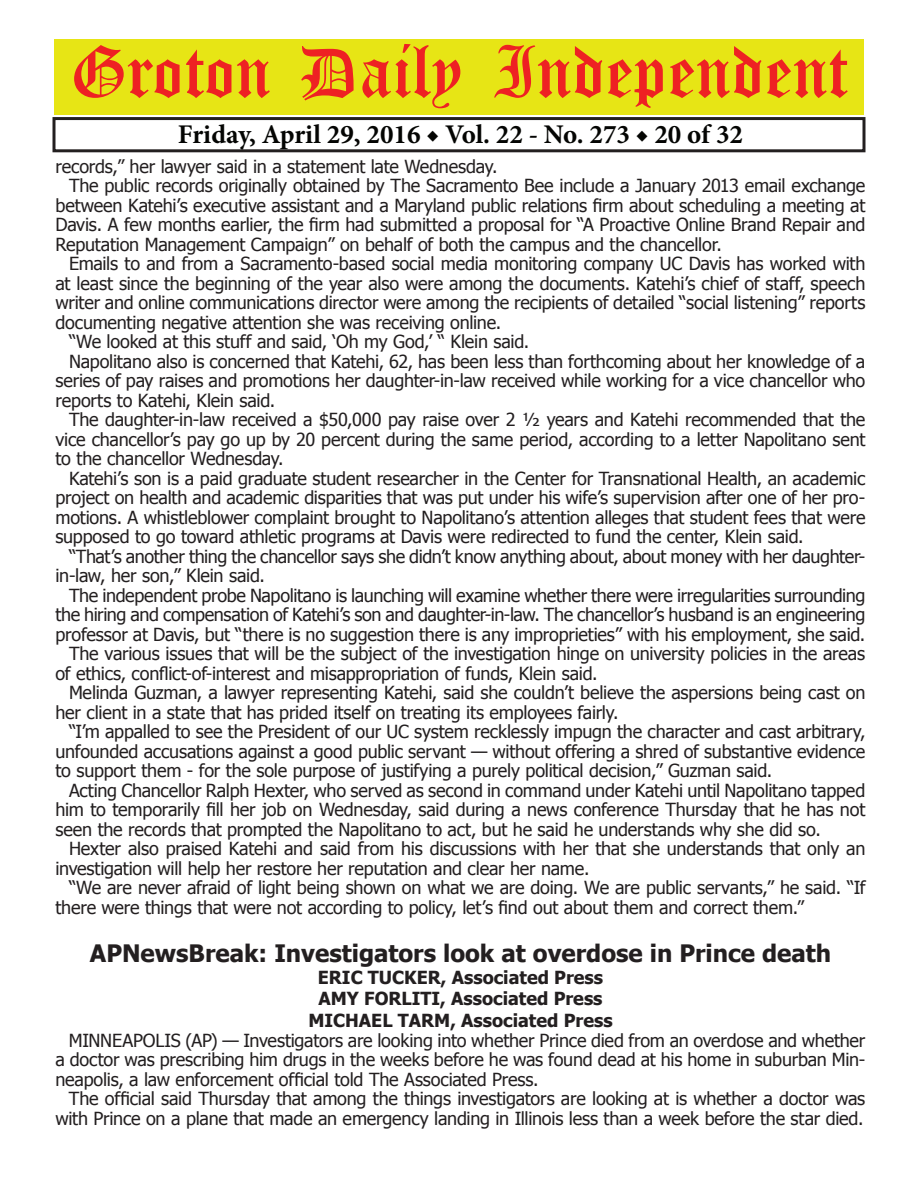
<style>
.page{position:relative;width:918px;height:1188px;background:#fff}
.page>*{position:absolute;margin:0;border:0;box-sizing:border-box;transform-origin:0 0}
.t1{font:54px "Old English Five";color:#ee2123}
.t2{font:700 27px "Minion Pro";color:#040503}
.t3{font:700 24px "Tahoma";color:#231f20}
.t4{font:18px/19.5px "Tahoma";letter-spacing:-.015em;color:#231f20;text-align:justify}
.t5{font:700 18px/21.6px "Tahoma";color:#231f20;text-align:center}
</style>
<div class="page">
<div style="left:52px;top:117px;width:814px;height:35px;border:3px solid #231f20"></div>
<div style="left:54px;top:40px;width:810px;height:75px;background:#e7e515"></div>
<h1 class="t1" style="left:70px;top:47px;width:779px">Groton Daily Independent</h1>
<h2 class="t2" style="left:178px;top:116px;width:567px">Friday, April 29, 2016 ◆ Vol. 22 - No. 273 ◆ 20 of 32</h2>
<p class="t4" style="left:56px;top:156px;width:444px">records,” her lawyer said in a statement late Wednesday.</p>
<p class="t4" style="left:69px;top:175px;width:798px">The public records originally obtained by The Sacramento Bee include a January 2013 email exchange</p>
<p class="t4" style="left:56px;top:195px;width:811px">between Katehi’s executive assistant and a Maryland public relations firm about scheduling a meeting at</p>
<p class="t4" style="left:56px;top:214px;width:811px">Davis. A few months earlier, the firm had submitted a proposal for “A Proactive Online Brand Repair and</p>
<p class="t4" style="left:56px;top:234px;width:668px">Reputation Management Campaign” on behalf of both the campus and the chancellor.</p>
<p class="t4" style="left:69px;top:253px;width:798px">Emails to and from a Sacramento-based social media monitoring company UC Davis has worked with</p>
<p class="t4" style="left:56px;top:273px;width:811px">at least since the beginning of the year also were among the documents. Katehi’s chief of staff, speech</p>
<p class="t4" style="left:56px;top:292px;width:811px">writer and online communications director were among the recipients of detailed “social listening” reports</p>
<p class="t4" style="left:56px;top:312px;width:447px">documenting negative attention she was receiving online.</p>
<p class="t4" style="left:69px;top:331px;width:462px">“We looked at this stuff and said, ‘Oh my God,’ “ Klein said.</p>
<p class="t4" style="left:69px;top:351px;width:798px">Napolitano also is concerned that Katehi, 62, has been less than forthcoming about her knowledge of a</p>
<p class="t4" style="left:56px;top:370px;width:811px">series of pay raises and promotions her daughter-in-law received while working for a vice chancellor who</p>
<p class="t4" style="left:56px;top:390px;width:221px">reports to Katehi, Klein said.</p>
<p class="t4" style="left:69px;top:409px;width:798px">The daughter-in-law received a $50,000 pay raise over 2 ½ years and Katehi recommended that the</p>
<p class="t4" style="left:56px;top:429px;width:811px">vice chancellor’s pay go up by 20 percent during the same period, according to a letter Napolitano sent</p>
<p class="t4" style="left:56px;top:448px;width:230px">to the chancellor Wednesday.</p>
<p class="t4" style="left:69px;top:468px;width:798px">Katehi’s son is a paid graduate student researcher in the Center for Transnational Health, an academic</p>
<p class="t4" style="left:56px;top:487px;width:812px">project on health and academic disparities that was put under his wife’s supervision after one of her pro-</p>
<p class="t4" style="left:56px;top:507px;width:811px">motions. A whistleblower complaint brought to Napolitano’s attention alleges that student fees that were</p>
<p class="t4" style="left:56px;top:526px;width:750px">supposed to go toward athletic programs at Davis were redirected to fund the center, Klein said.</p>
<p class="t4" style="left:69px;top:546px;width:798px">“That’s another thing the chancellor says she didn’t know anything about, about money with her daughter-</p>
<p class="t4" style="left:56px;top:565px;width:211px">in-law, her son,” Klein said.</p>
<p class="t4" style="left:69px;top:585px;width:798px">The independent probe Napolitano is launching will examine whether there were irregularities surrounding</p>
<p class="t4" style="left:56px;top:604px;width:811px">the hiring and compensation of Katehi’s son and daughter-in-law. The chancellor’s husband is an engineering</p>
<p class="t4" style="left:56px;top:624px;width:811px">professor at Davis, but “there is no suggestion there is any improprieties” with his employment, she said.</p>
<p class="t4" style="left:69px;top:643px;width:798px">The various issues that will be the subject of the investigation hinge on university policies in the areas</p>
<p class="t4" style="left:56px;top:663px;width:544px">of ethics, conflict-of-interest and misappropriation of funds, Klein said.</p>
<p class="t4" style="left:69px;top:682px;width:798px">Melinda Guzman, a lawyer representing Katehi, said she couldn’t believe the aspersions being cast on</p>
<p class="t4" style="left:56px;top:702px;width:565px">her client in a state that has prided itself on treating its employees fairly.</p>
<p class="t4" style="left:69px;top:721px;width:798px">“I’m appalled to see the President of our UC system recklessly impugn the character and cast arbitrary,</p>
<p class="t4" style="left:56px;top:741px;width:811px">unfounded accusations against a good public servant — without offering a shred of substantive evidence</p>
<p class="t4" style="left:56px;top:760px;width:718px">to support them - for the sole purpose of justifying a purely political decision,” Guzman said.</p>
<p class="t4" style="left:69px;top:780px;width:798px">Acting Chancellor Ralph Hexter, who served as second in command under Katehi until Napolitano tapped</p>
<p class="t4" style="left:56px;top:799px;width:811px">him to temporarily fill her job on Wednesday, said during a news conference Thursday that he has not</p>
<p class="t4" style="left:56px;top:819px;width:767px">seen the records that prompted the Napolitano to act, but he said he understands why she did so.</p>
<p class="t4" style="left:69px;top:838px;width:798px">Hexter also praised Katehi and said from his discussions with her that she understands that only an</p>
<p class="t4" style="left:56px;top:858px;width:535px">investigation will help her restore her reputation and clear her name.</p>
<p class="t4" style="left:69px;top:877px;width:798px">“We are never afraid of light being shown on what we are doing. We are public servants,” he said. “If</p>
<p class="t4" style="left:56px;top:897px;width:750px">there were things that were not according to policy, let’s find out about them and correct them.”</p>
<h3 class="t3" style="left:90px;top:937px;width:743px">APNewsBreak: Investigators look at overdose in Prince death</h3>
<p class="t5" style="left:308px;top:965px;width:306px">ERIC TUCKER, Associated Press<br>AMY FORLITI, Associated Press<br>MICHAEL TARM, Associated Press</p>
<p class="t4" style="left:55px;top:1029px;width:812px;text-indent:14px">MINNEAPOLIS (AP) — Investigators are looking into whether Prince died from an overdose and whether a doctor was prescribing him drugs in the weeks before he was found dead at his home in suburban Min&shy;neapolis, a law enforcement official told The Associated Press.</p>
<p class="t4" style="left:55px;top:1088px;width:811px;text-align:right">The official said Thursday that among the things investigators are looking at is whether a doctor was with Prince on a plane that made an emergency landing in Illinois less than a week before the star died.</p>
</div>
